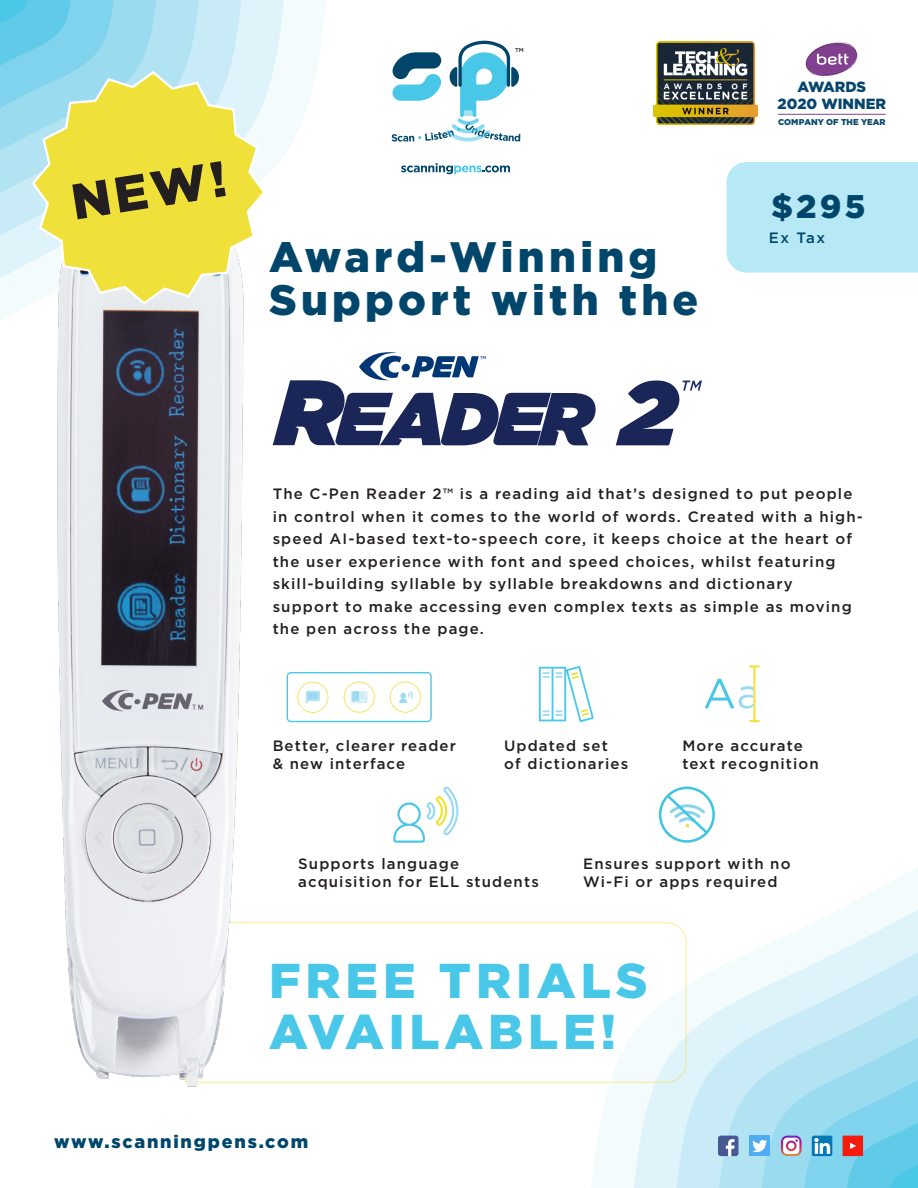
<style>
.page{position:relative;width:918px;height:1188px;background:#fff}
.page>*{position:absolute;margin:0;border:0;box-sizing:border-box;transform-origin:0 0}
.t1{font:900 50.1px "Gotham";color:#231f20}
.t2{font:900 48.9px/51.4px "Gotham";letter-spacing:.1em;color:#48c7e9}
.t3{font:900 42.6px/43.2px "Gotham";letter-spacing:.1em;color:#00466b}
.t4{font:900 32.7px "Gotham";color:#00466b}
.t5{font:900 18px "Gotham";letter-spacing:.1em;color:#00466b}
.t6{font:500 15px/22.5px "Gotham";letter-spacing:.075em;color:#231f20}
.t7{font:500 15px "Gotham";color:#00466b}
.t8{font:900 14.7px "Gotham";color:#06466c}
.t9{font:900 8.4px "Gotham";color:#06466c}
.t10{font:500 5.7px "Gotham";color:#231f20}
</style>
<div class="page">
<svg style="left:0;top:0;width:326px;height:320px"></svg>
<svg style="left:0;top:0;width:285px;height:285px"></svg>
<svg style="left:0;top:0;width:243px;height:243px;background:#cdecf7"></svg>
<svg style="left:0;top:0;width:200px;height:200px;background:#8ed8ee"></svg>
<svg style="left:592px;top:868px;width:326px;height:320px"></svg>
<svg style="left:633px;top:903px;width:285px;height:285px"></svg>
<svg style="left:675px;top:945px;width:243px;height:243px"></svg>
<svg style="left:806px;top:42px;width:52px;height:34px"></svg>
<hr style="left:778px;top:114px;width:108px;height:1px;background:#82418e">
<svg style="left:401px;top:163px;width:109px;height:11px"></svg>
<svg style="left:392px;top:41px;width:128px;height:101px"></svg>
<svg style="left:446px;top:118px;width:45px;height:24px"></svg>
<svg style="left:718px;top:988px;width:200px;height:200px;background:#abddee"></svg>
<svg style="left:616px;top:380px;width:86px;height:65px"></svg>
<svg style="left:273px;top:352px;width:323px;height:93px"></svg>
<svg style="left:287px;top:672px;width:145px;height:50px"></svg>
<svg style="left:539px;top:666px;width:55px;height:56px"></svg>
<div style="left:727px;top:162px;width:191px;height:111px;background:#b6e8f6"></div>
<svg style="left:260px;top:921px;width:428px;height:163px"></svg>
<img style="left:32px;top:306px;width:228px;height:781px">
<svg style="left:30px;top:69px;width:237px;height:237px;background:#e7e57d"></svg>
<svg style="left:393px;top:787px;width:66px;height:56px"></svg>
<svg style="left:659px;top:787px;width:56px;height:56px"></svg>
<svg style="left:705px;top:665px;width:55px;height:57px"></svg>
<img style="left:653px;top:42px;width:104px;height:83px">
<p class="t10" style="left:515px;top:46px;width:10px">TM</p>
<p class="t1" style="left:67px;top:168px;width:158px;rotate:-9deg">NEW!</p>
<p class="t3" style="left:269px;top:235px;width:431px">Award-Winning<br>Support with the</p>
<p class="t8" style="left:798px;top:77px;width:70px">AWARDS</p>
<p class="t9" style="left:778px;top:116px;width:109px">COMPANY OF THE YEAR</p>
<p class="t8" style="left:778px;top:93px;width:110px">2020 WINNER</p>
<p class="t4" style="left:771px;top:184px;width:96px">$295</p>
<p class="t7" style="left:769px;top:228px;width:58px">Ex Tax</p>
<p class="t6" style="left:273px;top:482px;width:592px">The C-Pen Reader 2™ is a reading aid that’s designed to put people in control when it comes to the world of words. Created with a high&shy;speed AI-based text-to-speech core, it keeps choice at the heart of the user experience with font and speed choices, whilst featuring skill-building syllable by syllable breakdowns and dictionary<br>support to make accessing even complex texts as simple as moving the pen across the page.</p>
<p class="t6" style="left:273px;top:737px;width:185px;line-height:18px">Better, clearer reader &amp; new interface</p>
<p class="t6" style="left:504px;top:737px;width:126px;line-height:18px">Updated set<br>of dictionaries</p>
<p class="t6" style="left:682px;top:737px;width:138px;line-height:18px">More accurate text recognition</p>
<p class="t6" style="left:298px;top:854px;width:242px;line-height:18px">Supports language acquisition for ELL students</p>
<p class="t6" style="left:583px;top:854px;width:209px;line-height:18px">Ensures support with no<br>Wi-Fi or apps required</p>
<p class="t2" style="left:269px;top:954px;width:380px">FREE TRIALS<br>AVAILABLE!</p>
<p class="t5" style="left:54px;top:1130px;width:256px">www.scanningpens.com</p>
</div>
